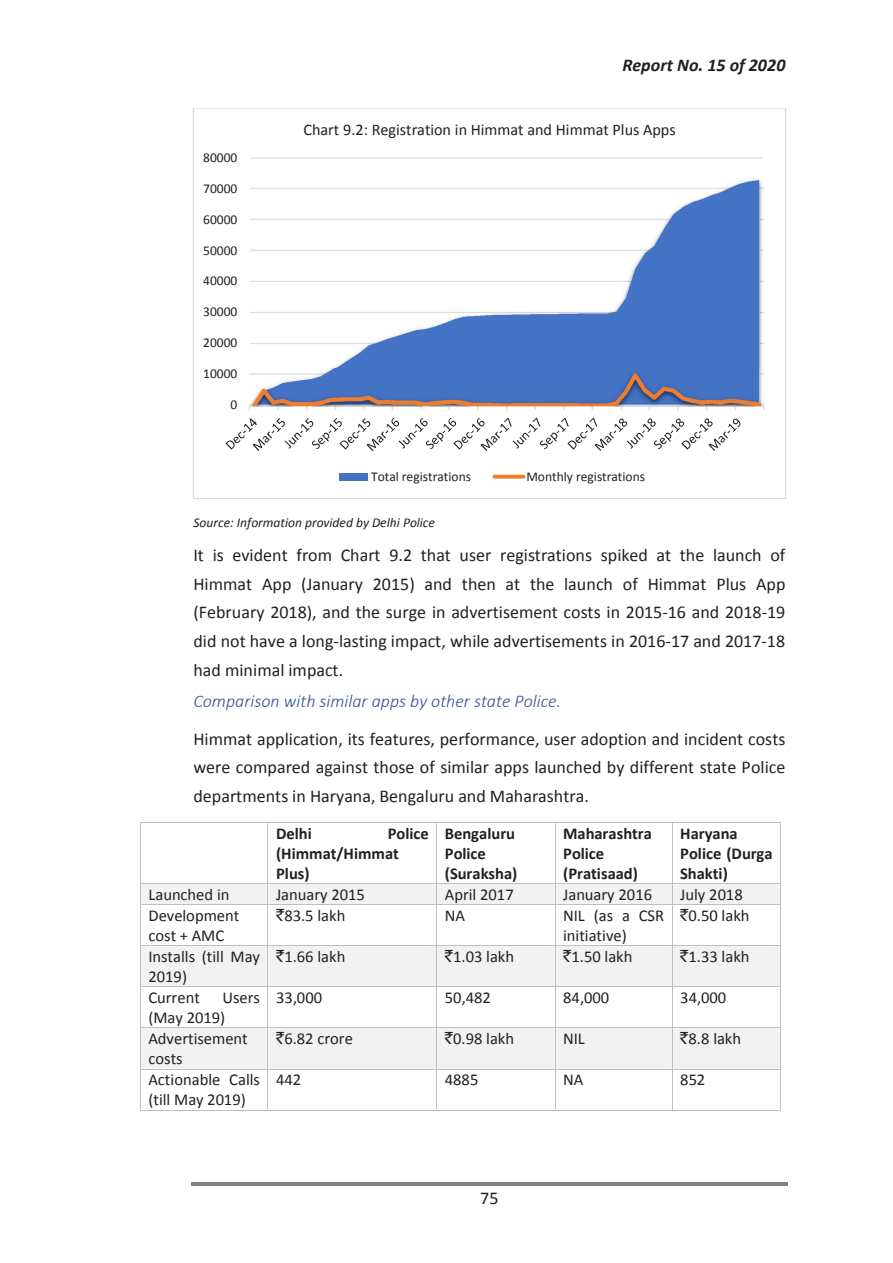
<style>
.page{position:relative;width:893px;height:1263px;background:#fff}
.page>*{position:absolute;margin:0;border:0;box-sizing:border-box;transform-origin:0 0}
.t1{font:18px/28.5px "Calibri";color:#231f20}
.t2{font:italic 700 18px "Calibri";letter-spacing:.005em;color:#231f20}
.t3{font:16.5px/20.1px "Calibri";color:#231f20}
.t4{font:700 16.5px/20.1px "Calibri";color:#231f20}
.t5{font:16.2px "Calibri";color:#231f20}
.t6{font:13.5px "Calibri";color:#231f20}
.t7{font:italic 13.5px "Calibri";color:#231f20}
.s1{font-weight:300;font-style:italic;color:#2f5496}
.s2{font-family:"Rupee Foradian"}
</style>
<div class="page">
<hr style="left:191px;top:1182px;width:596px;height:3px;background:#808285">
<hr style="left:141px;top:822px;width:126px;height:1px;background:#bfbfbf">
<hr style="left:268px;top:822px;width:168px;height:1px;background:#bfbfbf">
<hr style="left:437px;top:822px;width:117px;height:1px;background:#bfbfbf">
<hr style="left:555px;top:822px;width:116px;height:1px;background:#bfbfbf">
<hr style="left:672px;top:822px;width:108px;height:1px;background:#bfbfbf">
<hr style="left:140px;top:823px;width:1px;height:61px;background:#bfbfbf">
<hr style="left:267px;top:823px;width:1px;height:61px;background:#bfbfbf">
<hr style="left:436px;top:823px;width:1px;height:61px;background:#bfbfbf">
<hr style="left:554px;top:823px;width:1px;height:61px;background:#bfbfbf">
<hr style="left:671px;top:823px;width:1px;height:61px;background:#bfbfbf">
<hr style="left:780px;top:823px;width:1px;height:61px;background:#bfbfbf">
<svg style="left:140px;top:884px;width:641px;height:22px"></svg>
<hr style="left:140px;top:905px;width:1px;height:41px;background:#bfbfbf">
<hr style="left:267px;top:905px;width:1px;height:41px;background:#bfbfbf">
<hr style="left:436px;top:905px;width:1px;height:41px;background:#bfbfbf">
<hr style="left:554px;top:905px;width:1px;height:41px;background:#bfbfbf">
<hr style="left:671px;top:905px;width:1px;height:41px;background:#bfbfbf">
<hr style="left:780px;top:905px;width:1px;height:41px;background:#bfbfbf">
<div style="left:140px;top:946px;width:641px;height:42px;background:#f2f2f2"></div>
<hr style="left:140px;top:987px;width:1px;height:41px;background:#bfbfbf">
<hr style="left:267px;top:987px;width:1px;height:41px;background:#bfbfbf">
<hr style="left:436px;top:987px;width:1px;height:41px;background:#bfbfbf">
<hr style="left:554px;top:987px;width:1px;height:41px;background:#bfbfbf">
<hr style="left:671px;top:987px;width:1px;height:41px;background:#bfbfbf">
<hr style="left:780px;top:987px;width:1px;height:41px;background:#bfbfbf">
<div style="left:140px;top:1028px;width:641px;height:42px;background:#f2f2f2"></div>
<hr style="left:140px;top:1069px;width:1px;height:41px;background:#bfbfbf">
<hr style="left:141px;top:1110px;width:126px;height:1px;background:#bfbfbf">
<hr style="left:267px;top:1069px;width:1px;height:41px;background:#bfbfbf">
<hr style="left:268px;top:1110px;width:168px;height:1px;background:#bfbfbf">
<hr style="left:436px;top:1069px;width:1px;height:41px;background:#bfbfbf">
<hr style="left:437px;top:1110px;width:117px;height:1px;background:#bfbfbf">
<hr style="left:554px;top:1069px;width:1px;height:41px;background:#bfbfbf">
<hr style="left:555px;top:1110px;width:116px;height:1px;background:#bfbfbf">
<hr style="left:671px;top:1069px;width:1px;height:41px;background:#bfbfbf">
<hr style="left:672px;top:1110px;width:108px;height:1px;background:#bfbfbf">
<hr style="left:780px;top:1069px;width:1px;height:41px;background:#bfbfbf">
<svg style="left:193px;top:108px;width:593px;height:391px"></svg>
<p class="t2" style="left:622px;top:59px;width:164px">Report No. 15 of 2020</p>
<p class="t6" style="left:203px;top:152px;width:36px">80000</p>
<p class="t6" style="left:203px;top:183px;width:36px">70000</p>
<p class="t6" style="left:203px;top:214px;width:36px">60000</p>
<p class="t6" style="left:203px;top:245px;width:36px">50000</p>
<p class="t6" style="left:203px;top:276px;width:36px">40000</p>
<p class="t6" style="left:203px;top:307px;width:36px">30000</p>
<p class="t6" style="left:203px;top:338px;width:36px">20000</p>
<p class="t6" style="left:203px;top:369px;width:36px">10000</p>
<p class="t6" style="left:230px;top:400px;width:8px">0</p>
<p class="t5" style="left:303px;top:123px;width:374px">Chart 9.2: Registration in Himmat and Himmat Plus Apps</p>
<p class="t6" style="left:371px;top:471px;width:101px">Total registrations</p>
<p class="t6" style="left:526px;top:471px;width:120px">Monthly registrations</p>
<p class="t7" style="left:193px;top:517px;width:243px">Source: Information provided by Delhi Police</p>
<p class="t1" style="left:193px;top:542px;width:593px;text-align:justify">It is evident from Chart 9.2 that user registrations spiked at the launch of Himmat App (January 2015) and then at the launch of Himmat Plus App (February 2018), and the surge in advertisement costs in 2015-16 and 2018-19 did not have a long-lasting impact, while advertisements in 2016-17 and 2017-18 had minimal impact.</p>
<p class="t1" style="left:193px;top:684px;width:593px;line-height:37.5px"><span class="s1">Comparison with similar apps by other state Police.<br></span>Himmat application, its features, performance, user adoption and incident costs</p>
<p class="t1" style="left:193px;top:754px;width:593px">were compared against those of similar apps launched by different state Police departments in Haryana, Bengaluru and Maharashtra.</p>
<p class="t4" style="left:276px;top:824px;width:37px">Delhi</p>
<p class="t4" style="left:276px;top:824px;width:154px;text-indent:112px">Police (Himmat/Himmat<br>Plus)</p>
<p class="t4" style="left:445px;top:824px;width:74px">Bengaluru<br>Police (Suraksha)</p>
<p class="t4" style="left:563px;top:824px;width:90px">Maharashtra<br>Police (Pratisaad)</p>
<p class="t4" style="left:680px;top:824px;width:94px">Haryana<br>Police (Durga<br>Shakti)</p>
<p class="t3" style="left:148px;top:885px;width:83px">Launched in</p>
<p class="t3" style="left:276px;top:885px;width:90px">January 2015</p>
<p class="t3" style="left:445px;top:885px;width:70px">April 2017</p>
<p class="t3" style="left:563px;top:885px;width:90px">January 2016</p>
<p class="t3" style="left:680px;top:885px;width:64px">July 2018</p>
<p class="t3" style="left:148px;top:906px;width:92px">Development cost + AMC</p>
<p class="t3" style="left:276px;top:906px;width:71px"><span class="s2">`</span>83.5 lakh</p>
<p class="t3" style="left:445px;top:906px;width:22px">NA</p>
<p class="t3" style="left:563px;top:906px;width:102px">NIL (as a CSR initiative)</p>
<p class="t3" style="left:680px;top:906px;width:71px"><span class="s2">`</span>0.50 lakh</p>
<p class="t3" style="left:148px;top:947px;width:113px">Installs (till May<br>2019)</p>
<p class="t3" style="left:276px;top:947px;width:71px"><span class="s2">`</span>1.66 lakh</p>
<p class="t3" style="left:445px;top:947px;width:71px"><span class="s2">`</span>1.03 lakh</p>
<p class="t3" style="left:563px;top:947px;width:71px"><span class="s2">`</span>1.50 lakh</p>
<p class="t3" style="left:680px;top:947px;width:71px"><span class="s2">`</span>1.33 lakh</p>
<p class="t3" style="left:148px;top:988px;width:53px">Current</p>
<p class="t3" style="left:148px;top:988px;width:113px;text-indent:74px">Users (May 2019)</p>
<p class="t3" style="left:276px;top:988px;width:48px">33,000</p>
<p class="t3" style="left:445px;top:988px;width:48px">50,482</p>
<p class="t3" style="left:563px;top:988px;width:48px">84,000</p>
<p class="t3" style="left:680px;top:988px;width:48px">34,000</p>
<p class="t3" style="left:148px;top:1029px;width:101px">Advertisement costs</p>
<p class="t3" style="left:276px;top:1029px;width:78px"><span class="s2">`</span>6.82 crore</p>
<p class="t3" style="left:445px;top:1029px;width:71px"><span class="s2">`</span>0.98 lakh</p>
<p class="t3" style="left:563px;top:1029px;width:23px">NIL</p>
<p class="t3" style="left:680px;top:1029px;width:62px"><span class="s2">`</span>8.8 lakh</p>
<p class="t3" style="left:148px;top:1070px;width:113px">Actionable Calls (till May 2019)</p>
<p class="t3" style="left:276px;top:1070px;width:27px">442</p>
<p class="t3" style="left:445px;top:1070px;width:35px">4885</p>
<p class="t3" style="left:563px;top:1070px;width:22px">NA</p>
<p class="t3" style="left:680px;top:1070px;width:27px">852</p>
<p class="t1" style="left:480px;top:1185px;width:20px">75</p>
</div>
